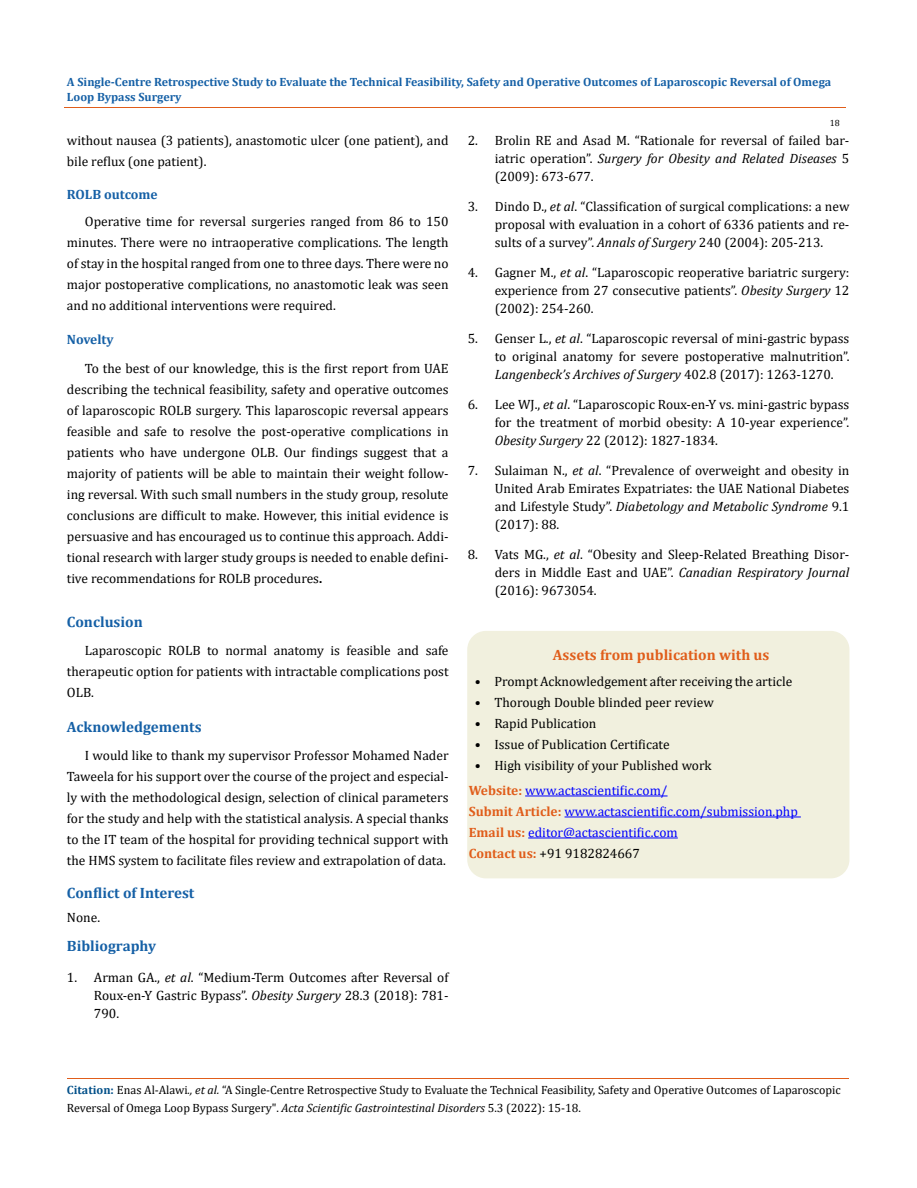
<style>
.page{position:relative;width:917px;height:1188px;background:#fff}
.page>*{position:absolute;margin:0;border:0;box-sizing:border-box;transform-origin:0 0}
.t1{font:700 15px "Cambria";color:#1560a6}
.t2{font:700 15px "Cambria";color:#e05d1a}
.t3{font:13.5px/21px "Cambria";color:#000;text-align:justify}
.t4{font:13.5px/21px "Cambria";color:#00f}
.t5{font:700 13.5px "Cambria";color:#1560a6}
.t6{font:12px/18px "Cambria";color:#000}
.t7{font:700 12px/15px "Cambria";color:#1560a6}
.t8{font:9px "Cambria";color:#000}
.s1{font-weight:700}
.s2{font-style:italic}
.s3{font-weight:700;color:#e05d1a}
.s4{color:#000}
.s5{font-weight:700;color:#035089}
</style>
<div class="page">
<div style="left:468px;top:632px;width:380px;height:246px;background:#f1f0de;border-radius:18px"></div>
<div style="left:467px;top:631px;width:382px;height:247px;border:2px solid #f1f0de;border-radius:18px"></div>
<hr style="left:525px;top:796px;width:142px;height:1px;background:#00f">
<hr style="left:564px;top:817px;width:236px;height:1px;background:#00f">
<hr style="left:528px;top:838px;width:149px;height:1px;background:#00f">
<hr style="left:64px;top:108px;width:781px;height:1px;background:#e05d1a">
<hr style="left:67px;top:1078px;width:781px;height:1px;background:#e05d1a">
<p class="t7" style="left:67px;top:74px;width:765px">A Single-Centre Retrospective Study to Evaluate the Technical Feasibility, Safety and Operative Outcomes of Laparoscopic Reversal of Omega<br>Loop Bypass Surgery</p>
<p class="t3" style="left:67px;top:130px;width:383px">without nausea (3 patients), anastomotic ulcer (one patient), and bile reflux (one patient).</p>
<p class="t5" style="left:67px;top:184px;width:92px">ROLB outcome</p>
<p class="t3" style="left:67px;top:210px;width:383px;text-indent:18px">Operative time for reversal surgeries ranged from 86 to 150 minutes. There were no intraoperative complications. The length of stay in the hospital ranged from one to three days. There were no major postoperative complications, no anastomotic leak was seen and no additional interventions were required.</p>
<p class="t5" style="left:67px;top:330px;width:48px">Novelty</p>
<p class="t3" style="left:67px;top:357px;width:383px;text-indent:18px">To the best of our knowledge, this is the first report from UAE describing the technical feasibility, safety and operative outcomes of laparoscopic ROLB surgery. This laparoscopic reversal appears feasible and safe to resolve the post-operative complications in patients who have undergone OLB. Our findings suggest that a majority of patients will be able to maintain their weight follow&shy;ing reversal. With such small numbers in the study group, resolute conclusions are difficult to make. However, this initial evidence is persuasive and has encouraged us to continue this approach. Addi&shy;tional research with larger study groups is needed to enable defini&shy;tive recommendations for ROLB procedures<span class="s1">.</span></p>
<p class="t1" style="left:67px;top:611px;width:77px">Conclusion</p>
<p class="t3" style="left:67px;top:640px;width:383px;text-indent:18px">Laparoscopic ROLB to normal anatomy is feasible and safe therapeutic option for patients with intractable complications post OLB.</p>
<p class="t1" style="left:67px;top:716px;width:136px">Acknowledgements</p>
<p class="t3" style="left:67px;top:745px;width:383px;text-indent:18px">I would like to thank my supervisor Professor Mohamed Nader Taweela for his support over the course of the project and especial&shy;ly with the methodological design, selection of clinical parameters for the study and help with the statistical analysis. A special thanks to the IT team of the hospital for providing technical support with the HMS system to facilitate files review and extrapolation of data.</p>
<p class="t1" style="left:67px;top:883px;width:129px">Conflict of Interest</p>
<p class="t3" style="left:67px;top:907px;width:35px">None.</p>
<p class="t1" style="left:67px;top:936px;width:91px">Bibliography</p>
<p class="t3" style="left:94px;top:968px;width:356px;line-height:18px;text-indent:-27px">1. Arman GA., <span class="s2">et al</span>. “Medium-Term Outcomes after Reversal of Roux-en-Y Gastric Bypass”. <span class="s2">Obesity Surgery</span> 28.3 (2018): 781- 790.</p>
<p class="t8" style="left:829px;top:118px;width:11px">18</p>
<p class="t3" style="left:495px;top:132px;width:356px;line-height:18px;text-indent:-27px">2. Brolin RE and Asad M. “Rationale for reversal of failed bar&shy;iatric operation”. <span class="s2">Surgery for Obesity and Related Diseases</span> 5 (2009): 673-677.</p>
<p class="t3" style="left:495px;top:198px;width:356px;line-height:18px;text-indent:-27px">3. Dindo D., <span class="s2">et al</span>. “Classification of surgical complications: a new proposal with evaluation in a cohort of 6336 patients and re&shy;sults of a survey”. <span class="s2">Annals of Surgery</span> 240 (2004): 205-213.</p>
<p class="t3" style="left:495px;top:264px;width:356px;line-height:18px;text-indent:-27px">4. Gagner M., <span class="s2">et al</span>. “Laparoscopic reoperative bariatric surgery: experience from 27 consecutive patients”. <span class="s2">Obesity Surgery</span> 12 (2002): 254-260.</p>
<p class="t3" style="left:495px;top:330px;width:356px;line-height:18px;text-indent:-27px">5. Genser L., <span class="s2">et al</span>. “Laparoscopic reversal of mini-gastric bypass to original anatomy for severe postoperative malnutrition”.<br><span class="s2">Langenbeck’s Archives of Surgery</span> 402.8 (2017): 1263-1270.</p>
<p class="t3" style="left:495px;top:396px;width:356px;line-height:18px;text-indent:-27px">6. Lee WJ., <span class="s2">et al</span>. “Laparoscopic Roux-en-Y vs. mini-gastric bypass for the treatment of morbid obesity: A 10-year experience”.<br><span class="s2">Obesity Surgery</span> 22 (2012): 1827-1834.</p>
<p class="t3" style="left:495px;top:462px;width:356px;line-height:18px;text-indent:-27px">7. Sulaiman N., <span class="s2">et al</span>. “Prevalence of overweight and obesity in United Arab Emirates Expatriates: the UAE National Diabetes and Lifestyle Study”. <span class="s2">Diabetology and Metabolic Syndrome</span> 9.1 (2017): 88.</p>
<p class="t3" style="left:495px;top:546px;width:356px;line-height:18px;text-indent:-27px">8. Vats MG., <span class="s2">et al</span>. “Obesity and Sleep-Related Breathing Disor&shy;ders in Middle East and UAE”. <span class="s2">Canadian Respiratory Journal </span>(2016): 9673054.</p>
<p class="t2" style="left:553px;top:644px;width:218px">Assets from publication with us</p>
<p class="t3" style="left:475px;top:670px;width:319px">• Prompt Acknowledgement after receiving the article</p>
<p class="t3" style="left:475px;top:691px;width:240px">• Thorough Double blinded peer review</p>
<p class="t3" style="left:475px;top:712px;width:123px">• Rapid Publication</p>
<p class="t3" style="left:475px;top:733px;width:196px">• Issue of Publication Certificate</p>
<p class="t3" style="left:475px;top:754px;width:238px">• High visibility of your Published work</p>
<p class="t4" style="left:468px;top:780px;width:330px"><span class="s3">Website:</span> www.actascientific.com/<br><span class="s3">Submit Article:</span> www.actascientific.com/submission.php <span class="s3">Email us:</span> editor@actascientific.com<br><span class="s3">Contact us:</span> <span class="s4">+91 9182824667</span></p>
<p class="t6" style="left:67px;top:1081px;width:775px"><span class="s5">Citation:</span> Enas Al-Alawi<span class="s2">., et al.</span> “A Single-Centre Retrospective Study to Evaluate the Technical Feasibility, Safety and Operative Outcomes of Laparoscopic<br>Reversal of Omega Loop Bypass Surgery". <span class="s2">Acta Scientific Gastrointestinal Disorders</span> 5.3 (2022): 15-18.</p>
</div>
